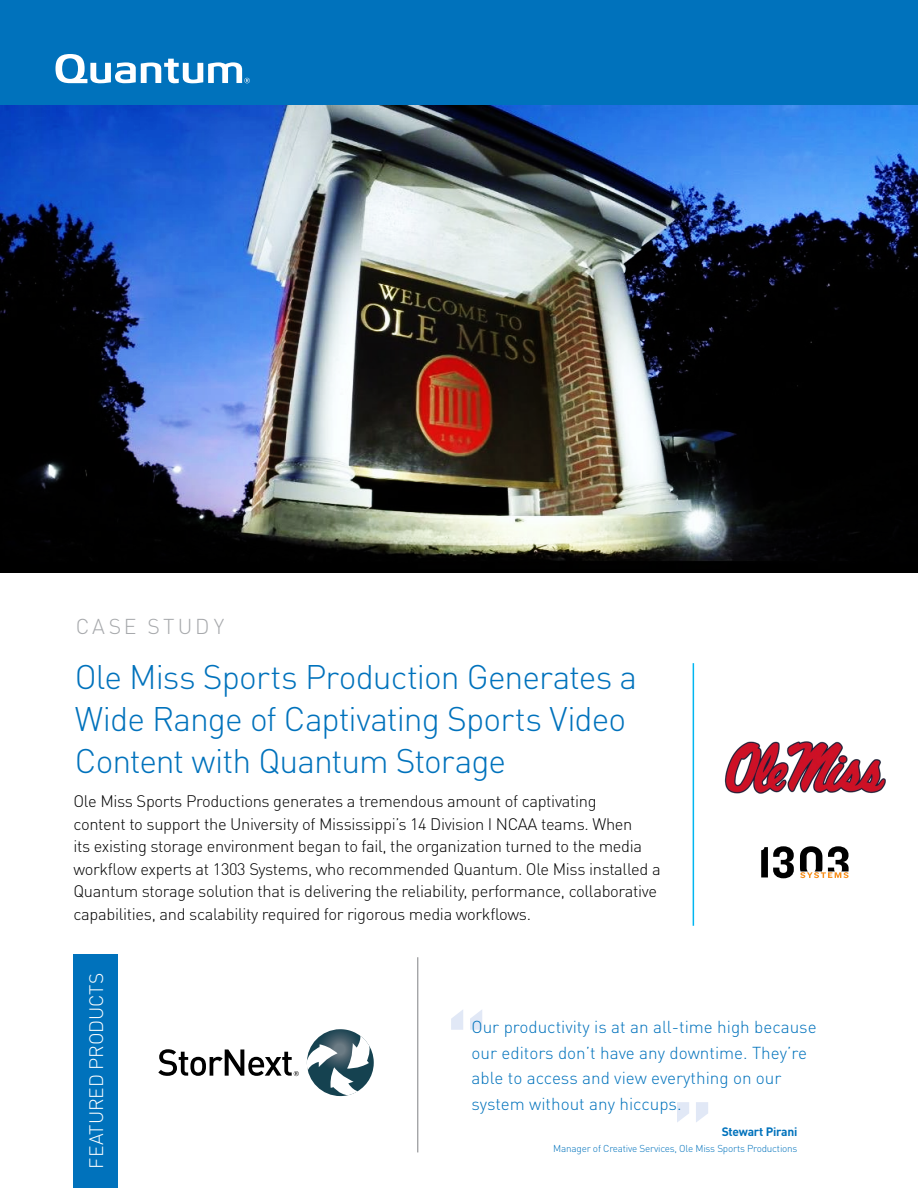
<style>
.page{position:relative;width:918px;height:1188px;background:#fff}
.page>*{position:absolute;margin:0;border:0;box-sizing:border-box;transform-origin:0 0}
.t1{font:700 90.15px "DIN Pro";color:#e1e8f6}
.t2{font:300 33.75px/42.2px "DIN Pro";letter-spacing:-.03em;color:#0072bc}
.t3{font:300 21.3px "DIN Pro";letter-spacing:.15em;color:#a7a9ac}
.t4{font:300 19.2px "DIN Pro";letter-spacing:-.01em;color:#fff}
.t5{font:300 17.1px/25.7px "DIN Pro";color:#0072bc}
.t6{font:300 16.5px/22.5px "DIN Pro";letter-spacing:-.02em;color:#000}
.t7{font:700 12.15px "DIN Pro";letter-spacing:-.02em;color:#0072bc}
.t8{font:300 9.9px "DIN Pro";letter-spacing:-.02em;color:#0072bc}
</style>
<div class="page">
<div style="left:0;top:0;width:918px;height:536px;background:#0072bc"></div>
<div style="left:73px;top:954px;width:45px;height:234px;background:#0072bc"></div>
<hr style="left:418px;top:957px;width:1px;height:195px;background:#808285">
<hr style="left:693px;top:663px;width:1px;height:263px;background:#00b6f1">
<svg style="left:56px;top:54px;width:194px;height:29px"></svg>
<img style="left:0;top:106px;width:918px;height:466px">
<svg style="left:761px;top:846px;width:33px;height:32px"></svg>
<svg style="left:800px;top:846px;width:49px;height:32px"></svg>
<svg style="left:307px;top:1029px;width:64px;height:67px"></svg>
<svg style="left:158px;top:1049px;width:141px;height:27px"></svg>
<img style="left:725px;top:741px;width:161px;height:53px">
<p class="t3" style="left:76px;top:610px;width:150px">CASE STUDY</p>
<p class="t2" style="left:75px;top:653px;width:564px">Ole Miss Sports Production Generates a<br>Wide Range of Captivating Sports Video<br>Content with Quantum Storage</p>
<p class="t6" style="left:73px;top:789px;width:589px">Ole Miss Sports Productions generates a tremendous amount of captivating<br>content to support the University of Mississippi’s 14 Division I NCAA teams. When<br>its existing storage environment began to fail, the organization turned to the media workflow experts at 1303 Systems, who recommended Quantum. Ole Miss installed a Quantum storage solution that is delivering the reliability, performance, collaborative capabilities, and scalability required for rigorous media workflows.</p>
<p class="t4" style="left:81px;top:1169px;width:197px;rotate:-90deg">FEATURED PRODUCTS</p>
<p class="t1" style="left:445px;top:975px;width:45px">“</p>
<p class="t5" style="left:472px;top:1012px;width:347px">Our productivity is at an all-time high because our editors don’t have any downtime. They’re able to access and view everything on our system without any hiccups.</p>
<p class="t7" style="left:722px;top:1122px;width:77px">Stewart Pirani</p>
<p class="t8" style="left:553px;top:1140px;width:246px">Manager of Creative Services, Ole Miss Sports Productions</p>
<p class="t1" style="left:671px;top:1059px;width:45px">”</p>
</div>
